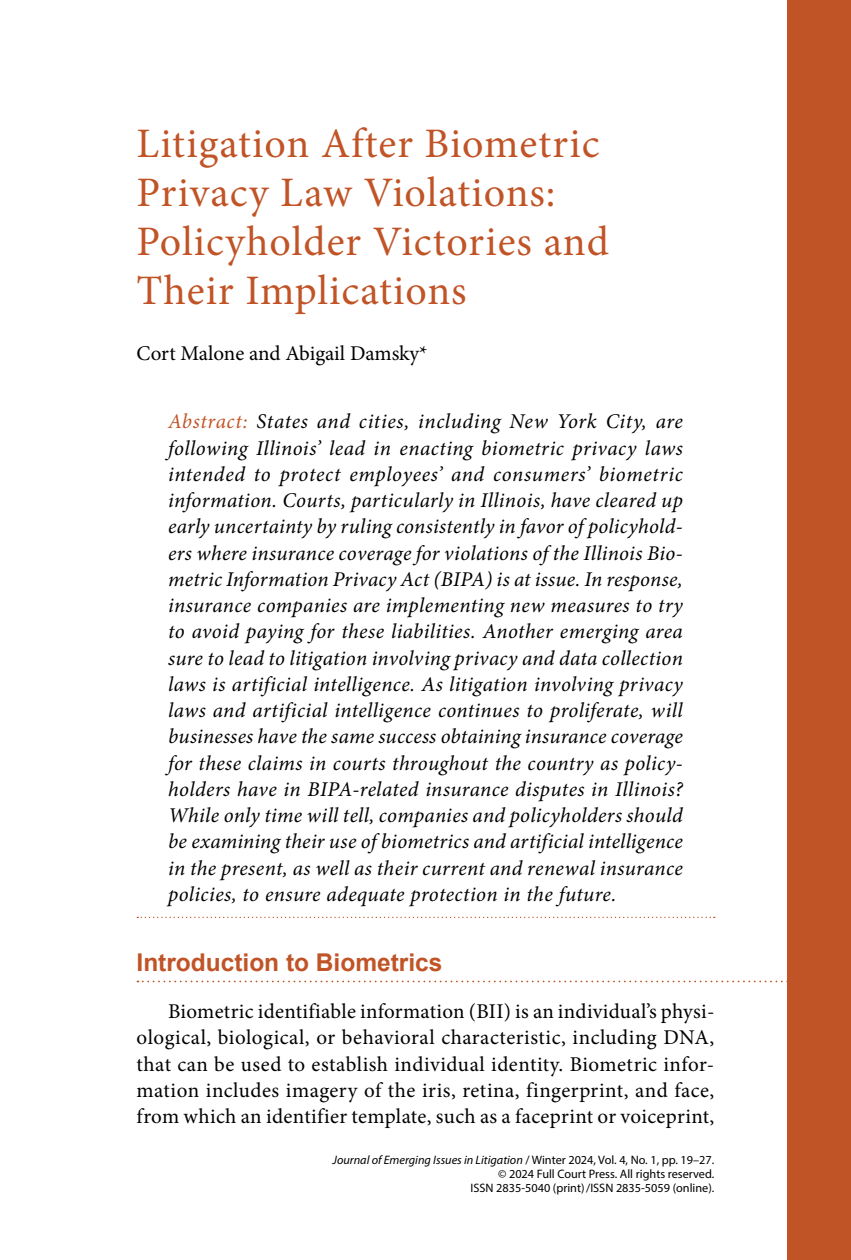
<style>
.page{position:relative;width:851px;height:1260px;background:#fff}
.page>*{position:absolute;margin:0;border:0;box-sizing:border-box;transform-origin:0 0}
.t1{font:42px/49px "Minion Pro";letter-spacing:.025em;color:#c15427}
.t2{font:700 24.5px "Arial";color:#c15427}
.t3{font:italic 21px/26.2px "Minion Pro";letter-spacing:.015em;color:#000;text-align:justify}
.t4{font:21px/26.2px "Minion Pro";letter-spacing:.01em;color:#000;text-align:justify}
.t5{font:12.25px/14px "Myriad Pro";color:#000;text-align:right}
.s1{color:#c15427}
.s2{font-style:italic}
</style>
<div class="page">
<div style="left:788px;top:0;width:62px;height:1260px;background:#c15427"></div>
<svg style="left:137px;top:917px;width:577px;height:1px"></svg>
<svg style="left:137px;top:981px;width:714px;height:1px"></svg>
<h1 class="t1" style="left:136px;top:119px;width:474px">Litigation After Biometric<br>Privacy Law Violations:<br>Policyholder Victories and<br>Their Implications</h1>
<p class="t4" style="left:136px;top:341px;width:293px">Cort Malone and Abigail Damsky*</p>
<p class="t3" style="left:168px;top:409px;width:516px"><span class="s1">Abstract:</span> States and cities, including New York City, are following Illinois’ lead in enacting biometric privacy laws intended to protect employees’ and consumers’ biometric information. Courts, particularly in Illinois, have cleared up early uncertainty by ruling consistently in favor of policyhold&shy;ers where insurance coverage for violations of the Illinois Bio&shy;metric Information Privacy Act (BIPA) is at issue. In response, insurance companies are implementing new measures to try to avoid paying for these liabilities. Another emerging area sure to lead to litigation involving privacy and data collection laws is artificial intelligence. As litigation involving privacy laws and artificial intelligence continues to proliferate, will businesses have the same success obtaining insurance coverage for these claims in courts throughout the country as policy&shy;holders have in BIPA-related insurance disputes in Illinois?<br>While only time will tell, companies and policyholders should be examining their use of biometrics and artificial intelligence in the present, as well as their current and renewal insurance policies, to ensure adequate protection in the future.</p>
<p class="t2" style="left:136px;top:945px;width:307px">Introduction to Biometrics</p>
<p class="t4" style="left:136px;top:999px;width:579px;text-indent:32px">Biometric identifiable information (BII) is an individual’s physi&shy;ological, biological, or behavioral characteristic, including DNA, that can be used to establish individual identity. Biometric infor&shy;mation includes imagery of the iris, retina, fingerprint, and face, from which an identifier template, such as a faceprint or voiceprint,</p>
<p class="t5" style="left:332px;top:1153px;width:383px"><span class="s2">Journal of Emerging Issues in Litigation</span> / Winter 2024, Vol. 4, No. 1, pp. 19–27. © 2024 Full Court Press. All rights reserved.<br>ISSN 2835-5040 (print)/ISSN 2835-5059 (online).</p>
</div>
